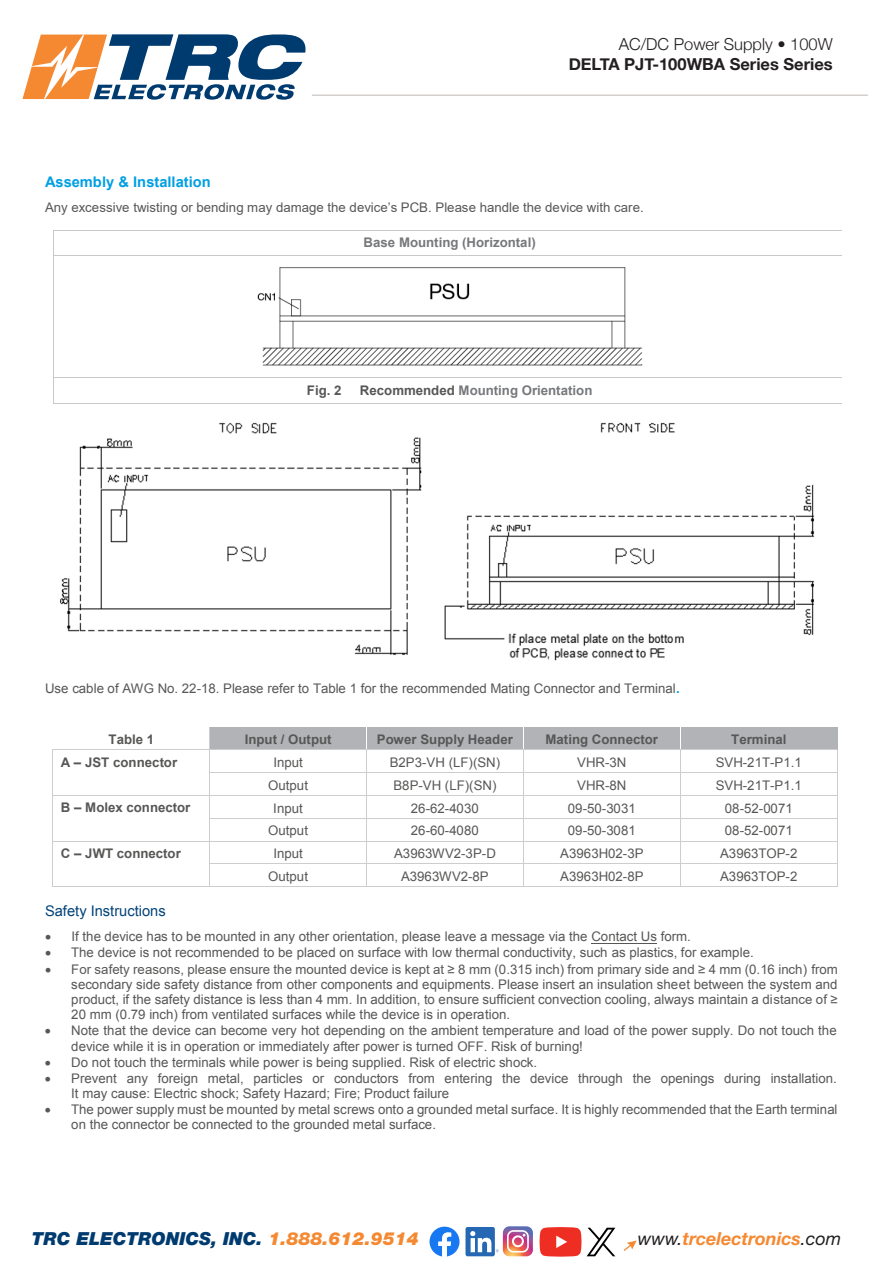
<style>
.page{position:relative;width:891px;height:1269px;background:#fff}
.page>*{position:absolute;margin:0;border:0;box-sizing:border-box;transform-origin:0 0}
.t1{font:italic 900 18px "Helvetica Neue LT Std";color:#003b70}
.t2{font:italic 700 18px "Helvetica Neue LT Std";color:#f58932}
.t3{font:700 16.5px "Helvetica Neue";color:#231f20}
.t4{font:300 16.5px "Helvetica Neue";color:#231f20}
.t5{font:700 14.7px "Arial";color:#009fe3}
.t6{font:14.7px "Arial";color:#004379}
.t7{font:13.2px/15.1px "Arial";letter-spacing:.005em;color:#575756}
.t8{font:700 13.2px "Arial";color:#575756}
.t9{font:700 13.2px "Arial";color:#76787b}
.s1{color:#575756}
.s2{font-weight:700;color:#009fe3}
.s3{color:#f58932}
.s4{font-weight:400;color:#231f20}
</style>
<div class="page">
<hr style="left:312px;top:94px;width:556px;height:2px;background:#d3d0ce">
<svg style="left:624px;top:1240px;width:13px;height:11px"></svg>
<svg style="left:22px;top:34px;width:284px;height:66px"></svg>
<svg style="left:430px;top:1227px;width:30px;height:30px"></svg>
<div style="left:466px;top:1227px;width:29px;height:29px;background:#2567b3;border-radius:2px"></div>
<svg style="left:470px;top:1226px;width:63px;height:30px"></svg>
<svg style="left:540px;top:1227px;width:75px;height:30px"></svg>
<hr style="left:54px;top:230px;width:787px;height:1px;background:#c7c8ca">
<svg style="left:53px;top:230px;width:1px;height:26px"></svg>
<hr style="left:54px;top:255px;width:787px;height:1px;background:#c7c8ca">
<hr style="left:53px;top:256px;width:1px;height:121px;background:#c7c8ca">
<hr style="left:54px;top:377px;width:787px;height:1px;background:#c7c8ca">
<svg style="left:53px;top:377px;width:1px;height:27px"></svg>
<hr style="left:54px;top:403px;width:787px;height:1px;background:#c7c8ca">
<div style="left:210px;top:727px;width:156px;height:23px;background:#b2b3b7"></div>
<div style="left:367px;top:727px;width:156px;height:23px;background:#b2b3b7"></div>
<div style="left:524px;top:727px;width:156px;height:23px;background:#b2b3b7"></div>
<div style="left:681px;top:727px;width:156px;height:23px;background:#b2b3b7"></div>
<hr style="left:54px;top:750px;width:155px;height:1px;background:#cccdcf">
<hr style="left:210px;top:750px;width:156px;height:1px;background:#cccdcf">
<hr style="left:367px;top:750px;width:156px;height:1px;background:#cccdcf">
<hr style="left:524px;top:750px;width:156px;height:1px;background:#cccdcf">
<hr style="left:681px;top:750px;width:156px;height:1px;background:#cccdcf">
<hr style="left:210px;top:772px;width:156px;height:1px;background:#cccdcf">
<hr style="left:367px;top:772px;width:156px;height:1px;background:#cccdcf">
<hr style="left:524px;top:772px;width:156px;height:1px;background:#cccdcf">
<hr style="left:681px;top:772px;width:156px;height:1px;background:#cccdcf">
<hr style="left:53px;top:795px;width:156px;height:1px;background:#cccdcf">
<hr style="left:210px;top:795px;width:156px;height:1px;background:#cccdcf">
<hr style="left:367px;top:795px;width:156px;height:1px;background:#cccdcf">
<hr style="left:524px;top:795px;width:156px;height:1px;background:#cccdcf">
<hr style="left:681px;top:795px;width:156px;height:1px;background:#cccdcf">
<hr style="left:210px;top:818px;width:156px;height:1px;background:#cccdcf">
<hr style="left:367px;top:818px;width:156px;height:1px;background:#cccdcf">
<hr style="left:524px;top:818px;width:156px;height:1px;background:#cccdcf">
<hr style="left:681px;top:818px;width:156px;height:1px;background:#cccdcf">
<hr style="left:53px;top:841px;width:156px;height:1px;background:#cccdcf">
<hr style="left:210px;top:841px;width:156px;height:1px;background:#cccdcf">
<hr style="left:367px;top:841px;width:156px;height:1px;background:#cccdcf">
<hr style="left:524px;top:841px;width:156px;height:1px;background:#cccdcf">
<hr style="left:681px;top:841px;width:156px;height:1px;background:#cccdcf">
<hr style="left:210px;top:864px;width:156px;height:1px;background:#cccdcf">
<hr style="left:367px;top:864px;width:156px;height:1px;background:#cccdcf">
<hr style="left:524px;top:864px;width:156px;height:1px;background:#cccdcf">
<hr style="left:681px;top:864px;width:156px;height:1px;background:#cccdcf">
<hr style="left:53px;top:886px;width:156px;height:1px;background:#cccdcf">
<svg style="left:209px;top:727px;width:1px;height:160px"></svg>
<hr style="left:210px;top:886px;width:156px;height:1px;background:#cccdcf">
<svg style="left:366px;top:749px;width:1px;height:138px"></svg>
<hr style="left:367px;top:886px;width:156px;height:1px;background:#cccdcf">
<svg style="left:523px;top:749px;width:1px;height:138px"></svg>
<hr style="left:524px;top:886px;width:156px;height:1px;background:#cccdcf">
<svg style="left:680px;top:749px;width:1px;height:138px"></svg>
<hr style="left:681px;top:886px;width:156px;height:1px;background:#cccdcf">
<svg style="left:837px;top:727px;width:1px;height:160px"></svg>
<hr style="left:592px;top:943px;width:65px;height:1px;background:#575756">
<img style="left:257px;top:267px;width:386px;height:99px">
<img style="left:60px;top:422px;width:754px;height:239px">
<p class="t4" style="left:619px;top:31px;width:215px">AC/DC Power Supply • 100W</p>
<p class="t3" style="left:569px;top:51px;width:266px">DELTA PJT-100WBA Series Series</p>
<p class="t5" style="left:45px;top:172px;width:167px">Assembly &amp; Installation</p>
<p class="t7" style="left:45px;top:199px;width:600px">Any excessive twisting or bending may damage the device’s PCB. Please handle the device with care.</p>
<p class="t9" style="left:364px;top:234px;width:174px">Base Mounting (Horizontal)</p>
<p class="t8" style="left:307px;top:381px;width:36px">Fig. 2</p>
<p class="t9" style="left:360px;top:381px;width:234px"><span class="s1">Recommended</span> Mounting Orientation</p>
<p class="t7" style="left:45px;top:681px;width:636px">Use cable of AWG No. 22-18. Please refer to Table 1 for the recommended Mating Connector and Terminal<span class="s2">.</span></p>
<p class="t8" style="left:109px;top:731px;width:47px">Table 1</p>
<p class="t8" style="left:245px;top:731px;width:88px">Input / Output</p>
<p class="t8" style="left:377px;top:731px;width:138px">Power Supply Header</p>
<p class="t8" style="left:545px;top:731px;width:114px">Mating Connector</p>
<p class="t8" style="left:731px;top:731px;width:57px">Terminal</p>
<p class="t8" style="left:61px;top:753px;width:118px">A – JST connector</p>
<p class="t7" style="left:273px;top:755px;width:31px">Input</p>
<p class="t7" style="left:390px;top:755px;width:112px">B2P3-VH (LF)(SN)</p>
<p class="t7" style="left:577px;top:755px;width:51px">VHR-3N</p>
<p class="t7" style="left:716px;top:755px;width:88px">SVH-21T-P1.1</p>
<p class="t7" style="left:268px;top:778px;width:41px">Output</p>
<p class="t7" style="left:393px;top:778px;width:105px">B8P-VH (LF)(SN)</p>
<p class="t7" style="left:577px;top:778px;width:51px">VHR-8N</p>
<p class="t7" style="left:716px;top:778px;width:88px">SVH-21T-P1.1</p>
<p class="t8" style="left:61px;top:799px;width:131px">B – Molex connector</p>
<p class="t7" style="left:273px;top:801px;width:31px">Input</p>
<p class="t7" style="left:411px;top:801px;width:69px">26-62-4030</p>
<p class="t7" style="left:568px;top:801px;width:69px">09-50-3031</p>
<p class="t7" style="left:725px;top:801px;width:69px">08-52-0071</p>
<p class="t7" style="left:268px;top:823px;width:41px">Output</p>
<p class="t7" style="left:411px;top:823px;width:69px">26-60-4080</p>
<p class="t7" style="left:568px;top:823px;width:69px">09-50-3081</p>
<p class="t7" style="left:725px;top:823px;width:69px">08-52-0071</p>
<p class="t8" style="left:61px;top:845px;width:121px">C – JWT connector</p>
<p class="t7" style="left:273px;top:846px;width:31px">Input</p>
<p class="t7" style="left:394px;top:846px;width:103px">A3963WV2-3P-D</p>
<p class="t7" style="left:560px;top:846px;width:85px">A3963H02-3P</p>
<p class="t7" style="left:720px;top:846px;width:79px">A3963TOP-2</p>
<p class="t7" style="left:268px;top:869px;width:41px">Output</p>
<p class="t7" style="left:401px;top:869px;width:89px">A3963WV2-8P</p>
<p class="t7" style="left:560px;top:869px;width:85px">A3963H02-8P</p>
<p class="t7" style="left:720px;top:869px;width:79px">A3963TOP-2</p>
<p class="t6" style="left:45px;top:901px;width:122px">Safety Instructions</p>
<p class="t7" style="left:45px;top:929px;width:647px">• If the device has to be mounted in any other orientation, please leave a message via the Contact Us form.</p>
<p class="t7" style="left:45px;top:945px;width:710px">• The device is not recommended to be placed on surface with low thermal conductivity, such as plastics, for example.</p>
<p class="t7" style="left:71px;top:961px;width:768px;text-align:justify;text-indent:-26px">• For safety reasons, please ensure the mounted device is kept at ≥ 8 mm (0.315 inch) from primary side and ≥ 4 mm (0.16 inch) from secondary side safety distance from other components and equipments. Please insert an insulation sheet between the system and product, if the safety distance is less than 4 mm. In addition, to ensure sufficient convection cooling, always maintain a distance of ≥ 20 mm (0.79 inch) from ventilated surfaces while the device is in operation.</p>
<p class="t7" style="left:71px;top:1023px;width:767px;text-indent:-26px">• Note that the device can become very hot depending on the ambient temperature and load of the power supply. Do not touch the device while it is in operation or immediately after power is turned OFF. Risk of burning!</p>
<p class="t7" style="left:45px;top:1055px;width:494px">• Do not touch the terminals while power is being supplied. Risk of electric shock.</p>
<p class="t7" style="left:71px;top:1071px;width:767px;text-indent:-26px">• Prevent any foreign metal, particles or conductors from entering the device through the openings during installation.<br>It may cause: Electric shock; Safety Hazard; Fire; Product failure</p>
<p class="t7" style="left:71px;top:1102px;width:768px;text-indent:-26px">• The power supply must be mounted by metal screws onto a grounded metal surface. It is highly recommended that the Earth terminal on the connector be connected to the grounded metal surface.</p>
<p class="t1" style="left:32px;top:1227px;width:388px">TRC ELECTRONICS, INC. <span class="s3">1.888.612.9514</span></p>
<p class="t2" style="left:638px;top:1227px;width:205px"><span class="s4">www.</span>trcelectronics<span class="s4">.com</span></p>
</div>
